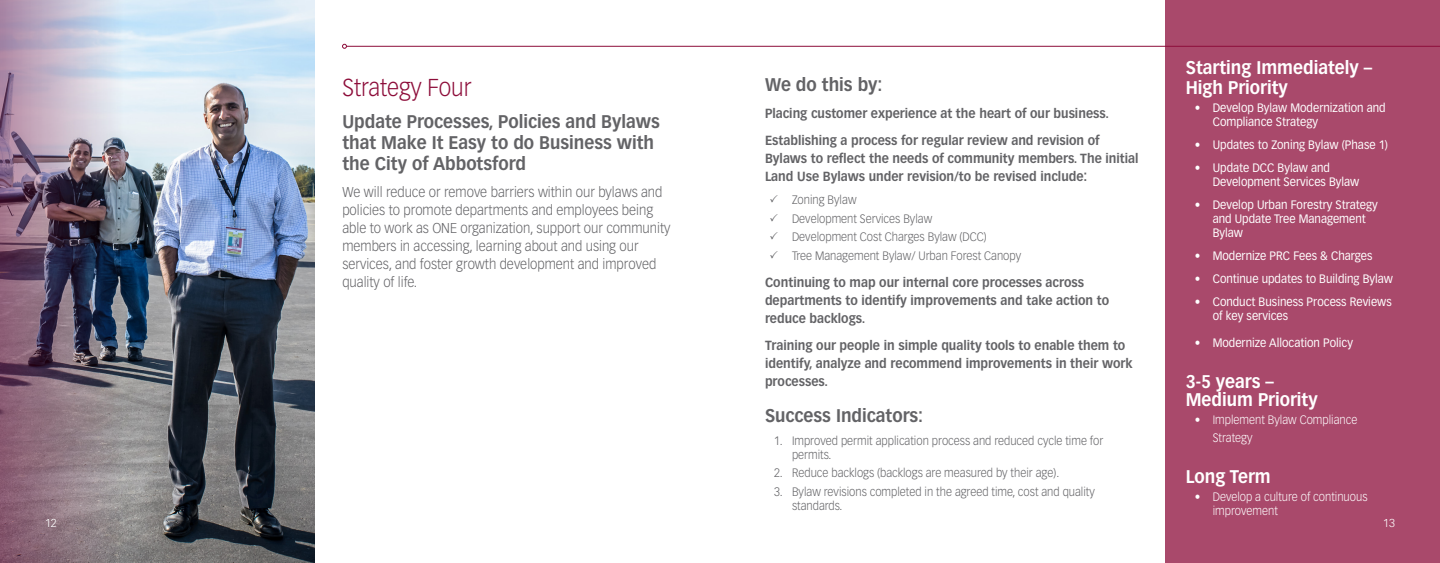
<style>
.page{position:relative;width:1440px;height:563px;background:#fff}
.page>*{position:absolute;margin:0;border:0;box-sizing:border-box;transform-origin:0 0}
.body_copy{font:300 24px "Vectora LT Std";color:#8d0d3a;scale:.93 1}
.body_copy-2{font:700 18px/21px "Vectora LT Std";color:#636366;scale:.93 1}
.body_copy-3{font:700 18px/20px "Vectora LT Std";color:#fff;scale:.93 1}
.body_copy-4{font:300 14px/18px "Vectora LT Std";color:#636366;scale:.93 1}
.body_copy-5{font:700 13px/18px "Vectora LT Std";color:#636366;scale:.93 1}
.t1{font:12px/14px "Vectora LT Std";color:#fff;scale:.93 1}
.t2{font:300 12px/14px "Vectora LT Std";color:#636366;scale:.93 1}
.t3{font:300 12px/18px "Vectora LT Std";color:#fff;scale:.93 1}
.subheader_16{font:300 11.25px "Vectora LT Std";color:#fff}
.s1{font-size:14px}
</style>
<div class="page">
<hr style="left:347px;top:46px;width:1093px;height:1px;background:#8d0d3a">
<svg style="left:342px;top:44px;width:5px;height:5px"></svg>
<div style="left:1166px;top:0;width:274px;height:562px;background:#a9496b"></div>
<img style="left:124px;top:0;width:191px;height:562px">
<img style="left:0;top:0;width:124px;height:562px">
<p class="body_copy-3" style="left:1186px;top:58px;width:202px">Starting Immediately –<br>High Priority</p>
<p class="t1" style="left:1213px;top:101px;width:187px;text-indent:-18px">• Develop Bylaw Modernization and<br>Compliance Strategy</p>
<p class="t1" style="left:1195px;top:138px;width:209px">• Updates to Zoning Bylaw (Phase 1)</p>
<p class="t1" style="left:1213px;top:161px;width:159px;text-indent:-18px">• Update DCC Bylaw and<br>Development Services Bylaw</p>
<p class="t1" style="left:1213px;top:198px;width:179px;text-indent:-18px">• Develop Urban Forestry Strategy and Update Tree Management<br>Bylaw</p>
<p class="t1" style="left:1195px;top:249px;width:193px">• Modernize PRC Fees &amp; Charges</p>
<p class="t1" style="left:1195px;top:272px;width:215px">• Continue updates to Building Bylaw</p>
<p class="t1" style="left:1213px;top:295px;width:194px;text-indent:-18px">• Conduct Business Process Reviews of key services</p>
<p class="t1" style="left:1195px;top:336px;width:172px">• Modernize Allocation Policy</p>
<p class="body_copy-3" style="left:1186px;top:372px;width:144px;line-height:18px">3-5 years –<br>Medium Priority</p>
<p class="t3" style="left:1213px;top:411px;width:157px;text-indent:-18px">• Implement Bylaw Compliance<br>Strategy</p>
<p class="body_copy-3" style="left:1186px;top:466px;width:93px">Long Term</p>
<p class="t3" style="left:1213px;top:490px;width:168px;line-height:14px;text-indent:-18px">• Develop a culture of continuous improvement</p>
<p class="body_copy-2" style="left:765px;top:74px;width:128px">We do this by:</p>
<p class="body_copy-5" style="left:765px;top:104px;width:371px">Placing customer experience at the heart of our business.</p>
<p class="body_copy-5" style="left:765px;top:131px;width:403px">Establishing a process for regular review and revision of<br>Bylaws to reflect the needs of community members. The initial<br>Land Use Bylaws under revision/to be revised include<span class="s1">:</span></p>
<p class="t2" style="left:769px;top:193px;width:95px">✓ Zoning Bylaw</p>
<p class="t2" style="left:769px;top:211px;width:177px">✓ Development Services Bylaw</p>
<p class="t2" style="left:769px;top:230px;width:235px">✓ Development Cost Charges Bylaw (DCC)</p>
<p class="t2" style="left:769px;top:248px;width:272px">✓ Tree Management Bylaw/ Urban Forest Canopy</p>
<p class="body_copy-5" style="left:765px;top:273px;width:372px">Continuing to map our internal core processes across departments to identify improvements and take action to reduce backlogs.</p>
<p class="body_copy-5" style="left:765px;top:336px;width:397px">Training our people in simple quality tools to enable them to identify, analyze and recommend improvements in their work processes.</p>
<p class="body_copy-2" style="left:765px;top:405px;width:172px">Success Indicators:</p>
<p class="t2" style="left:792px;top:433px;width:336px;text-indent:-18px">1. Improved permit application process and reduced cycle time for permits.</p>
<p class="t2" style="left:774px;top:466px;width:308px">2. Reduce backlogs (backlogs are measured by their age).</p>
<p class="t2" style="left:792px;top:484px;width:327px;text-indent:-18px">3. Bylaw revisions completed in the agreed time, cost and quality standards.</p>
<p class="body_copy" style="left:342px;top:73px;width:141px">Strategy Four</p>
<p class="body_copy-2" style="left:342px;top:111px;width:343px">Update Processes, Policies and Bylaws that Make It Easy to do Business with the City of Abbotsford</p>
<p class="body_copy-4" style="left:342px;top:183px;width:354px">We will reduce or remove barriers within our bylaws and policies to promote departments and employees being able to work as ONE organization, support our community members in accessing, learning about and using our services, and foster growth development and improved quality of life.</p>
<p class="subheader_16" style="left:45px;top:516px;width:13px">12</p>
<p class="subheader_16" style="left:1383px;top:516px;width:13px">13</p>
</div>
